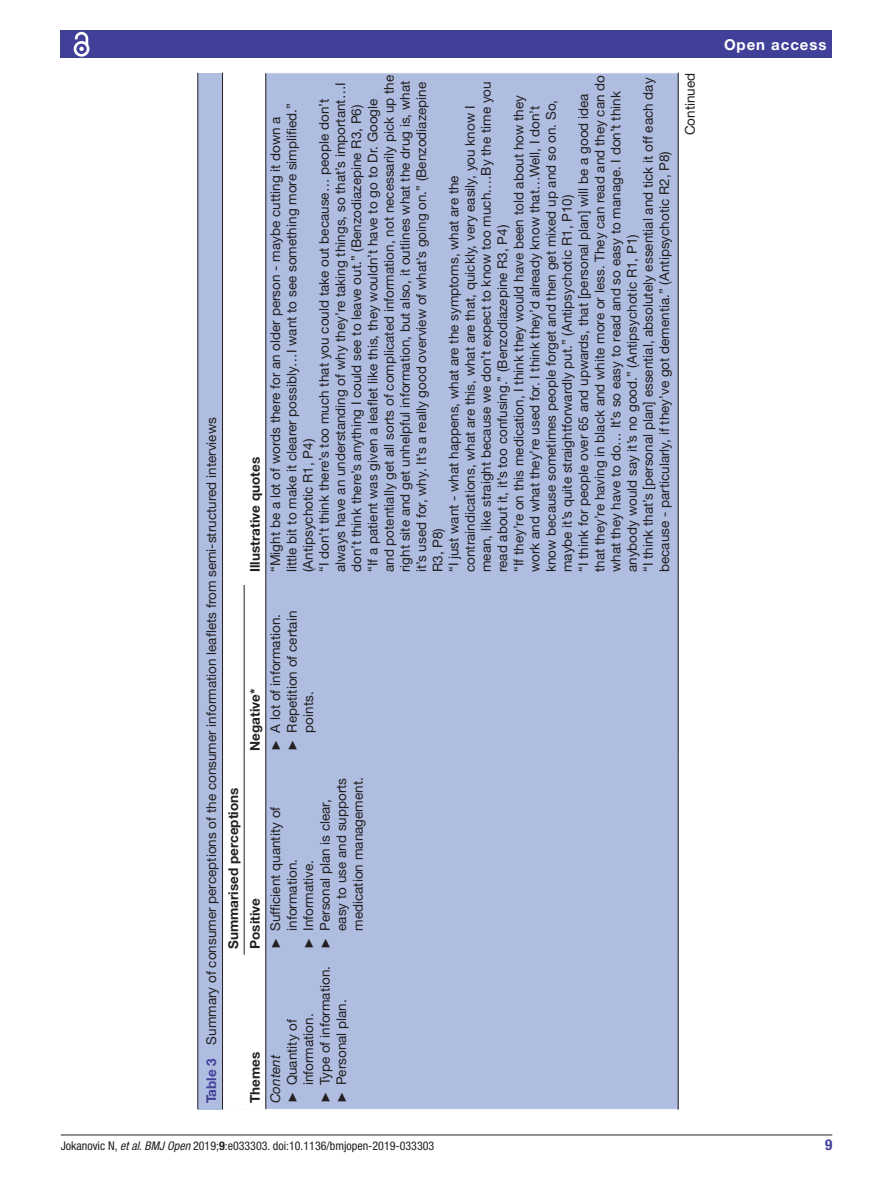
<style>
.page{position:relative;width:893px;height:1191px;background:#fff}
.page>*{position:absolute;margin:0;border:0;box-sizing:border-box;transform-origin:0 0}
.t1{font:700 15px "Helvetica Neue LT Std";letter-spacing:.065em;color:#fff}
.t2{font:700 condensed 15px "Helvetica Neue LT Std";color:#414099}
.t3{font:13.5px/16.2px "Helvetica Neue LT Std";color:#231f20}
.t4{font:700 13.5px "Helvetica Neue LT Std";color:#231f20}
.t5{font:italic 13.5px "Helvetica Neue LT Std";color:#231f20}
.t6{font:condensed 12px "Helvetica Neue LT Std";color:#231f20}
.s1{font-weight:700;color:#414099}
.s2{font-family:"Arial";font-size:12px}
.s3{font-style:italic}
.s4{font-weight:700}
</style>
<div class="page">
<hr style="left:61px;top:1134px;width:771px;height:1px;background:#231f20">
<div style="left:61px;top:31px;width:771px;height:27px;background:#414099"></div>
<svg style="left:73px;top:31px;width:17px;height:26px"></svg>
<div style="left:198px;top:73px;width:480px;height:1036px;background:#afbde1"></div>
<hr style="left:197px;top:73px;width:1px;height:1036px;background:#231f20">
<div style="left:223px;top:73px;width:42px;height:1036px;background:#fff"></div>
<svg style="left:266px;top:73px;width:412px;height:1036px"></svg>
<hr style="left:265px;top:954px;width:1px;height:155px;background:#231f20">
<hr style="left:265px;top:73px;width:1px;height:505px;background:#231f20">
<hr style="left:222px;top:954px;width:1px;height:155px;background:#231f20">
<hr style="left:222px;top:756px;width:1px;height:198px;background:#231f20">
<hr style="left:222px;top:578px;width:1px;height:178px;background:#231f20">
<hr style="left:222px;top:73px;width:1px;height:505px;background:#231f20">
<hr style="left:244px;top:756px;width:1px;height:198px;background:#231f20">
<hr style="left:265px;top:756px;width:1px;height:198px;background:#231f20">
<hr style="left:244px;top:578px;width:1px;height:178px;background:#231f20">
<hr style="left:265px;top:578px;width:1px;height:178px;background:#231f20">
<hr style="left:678px;top:954px;width:1px;height:155px;background:#231f20">
<hr style="left:678px;top:756px;width:1px;height:198px;background:#231f20">
<hr style="left:678px;top:578px;width:1px;height:178px;background:#231f20">
<hr style="left:678px;top:73px;width:1px;height:505px;background:#231f20">
<svg style="left:242px;top:578px;width:4px;height:6px"></svg>
<p class="t3" style="left:203px;top:1103px;width:687px;rotate:-90deg"><span class="s1">Table 3</span> Summary of consumer perceptions of the consumer information leaflets from semi-structured interviews</p>
<p class="t4" style="left:225px;top:948px;width:163px;rotate:-90deg">Summarised perceptions</p>
<p class="t4" style="left:247px;top:572px;width:116px;rotate:-90deg">Illustrative quotes</p>
<p class="t3" style="left:267px;top:572px;width:498px;rotate:-90deg">“Might be a lot of words there for an older person - maybe cutting it down a<br>little bit to make it clearer possibly…I want to see something more simplified.” (Antipsychotic R1, P4)<br>“I don’t think there’s too much that you could take out because… people don’t always have an understanding of why they’re taking things, so that’s important…I don’t think there’s anything I could see to leave out.” (Benzodiazepine R3, P6)<br>“If a patient was given a leaflet like this, they wouldn’t have to go to Dr. Google and potentially get all sorts of complicated information, not necessarily pick up the right site and get unhelpful information, but also, it outlines what the drug is, what it’s used for, why. It’s a really good overview of what’s going on.” (Benzodiazepine R3, P8)<br>“I just want - what happens, what are the symptoms, what are the contraindications, what are this, what are that, quickly, very easily, you know I mean, like straight because we don’t expect to know too much.…By the time you read about it, it’s too confusing.” (Benzodiazepine R3, P4)<br>“If they’re on this medication, I think they would have been told about how they work and what they’re used for. I think they’d already know that…Well, I don’t know because sometimes people forget and then get mixed up and so on. So, maybe it’s quite straightforwardly put.” (Antipsychotic R1, P10)<br>“I think for people over 65 and upwards, that [personal plan] will be a good idea that they’re having in black and white more or less. They can read and they can do what they have to do… It’s so easy to read and so easy to manage. I don’t think anybody would say it’s no good.” (Antipsychotic R1, P1)<br>“I think that’s [personal plan] essential, absolutely essential and tick it off each day because - particularly, if they’ve got dementia.” (Antipsychotic R2, P8)</p>
<p class="t3" style="left:682px;top:135px;width:64px;rotate:-90deg">Continued</p>
<p class="t4" style="left:247px;top:750px;width:64px;rotate:-90deg">Negative*</p>
<p class="t3" style="left:267px;top:750px;width:138px;rotate:-90deg"><span class="s2">►</span> A lot of information.</p>
<p class="t3" style="left:284px;top:750px;width:141px;rotate:-90deg"><span class="s2">►</span> Repetition of certain</p>
<p class="t3" style="left:300px;top:732px;width:43px;rotate:-90deg">points.</p>
<p class="t4" style="left:247px;top:948px;width:52px;rotate:-90deg">Positive</p>
<p class="t4" style="left:247px;top:1103px;width:53px;rotate:-90deg">Themes</p>
<p class="t3" style="left:333px;top:930px;width:154px;rotate:-90deg">easy to use and supports</p>
<p class="t3" style="left:350px;top:930px;width:155px;rotate:-90deg">medication management.</p>
<p class="t3" style="left:317px;top:948px;width:151px;rotate:-90deg"><span class="s2">►</span> Personal plan is clear,</p>
<p class="t3" style="left:267px;top:948px;width:144px;rotate:-90deg"><span class="s2">►</span> Sufficient quantity of</p>
<p class="t3" style="left:284px;top:930px;width:73px;rotate:-90deg">information.</p>
<p class="t3" style="left:300px;top:948px;width:91px;rotate:-90deg"><span class="s2">►</span> Informative.</p>
<p class="t3" style="left:317px;top:1103px;width:139px;rotate:-90deg"><span class="s2">►</span> Type of information.</p>
<p class="t3" style="left:333px;top:1103px;width:106px;rotate:-90deg"><span class="s2">►</span> Personal plan.</p>
<p class="t3" style="left:284px;top:1103px;width:86px;rotate:-90deg"><span class="s2">►</span> Quantity of</p>
<p class="t3" style="left:300px;top:1085px;width:73px;rotate:-90deg">information.</p>
<p class="t5" style="left:267px;top:1103px;width:50px;rotate:-90deg">Content</p>
<p class="t1" style="left:724px;top:35px;width:104px">Open access</p>
<p class="t6" style="left:61px;top:1138px;width:375px">Jokanovic N, <span class="s3">et al</span>. <span class="s3">BMJ Open</span> 2019;<span class="s4">9</span>:e033303. doi:10.1136/bmjopen-2019-033303</p>
<p class="t2" style="left:825px;top:1135px;width:9px">9</p>
</div>
